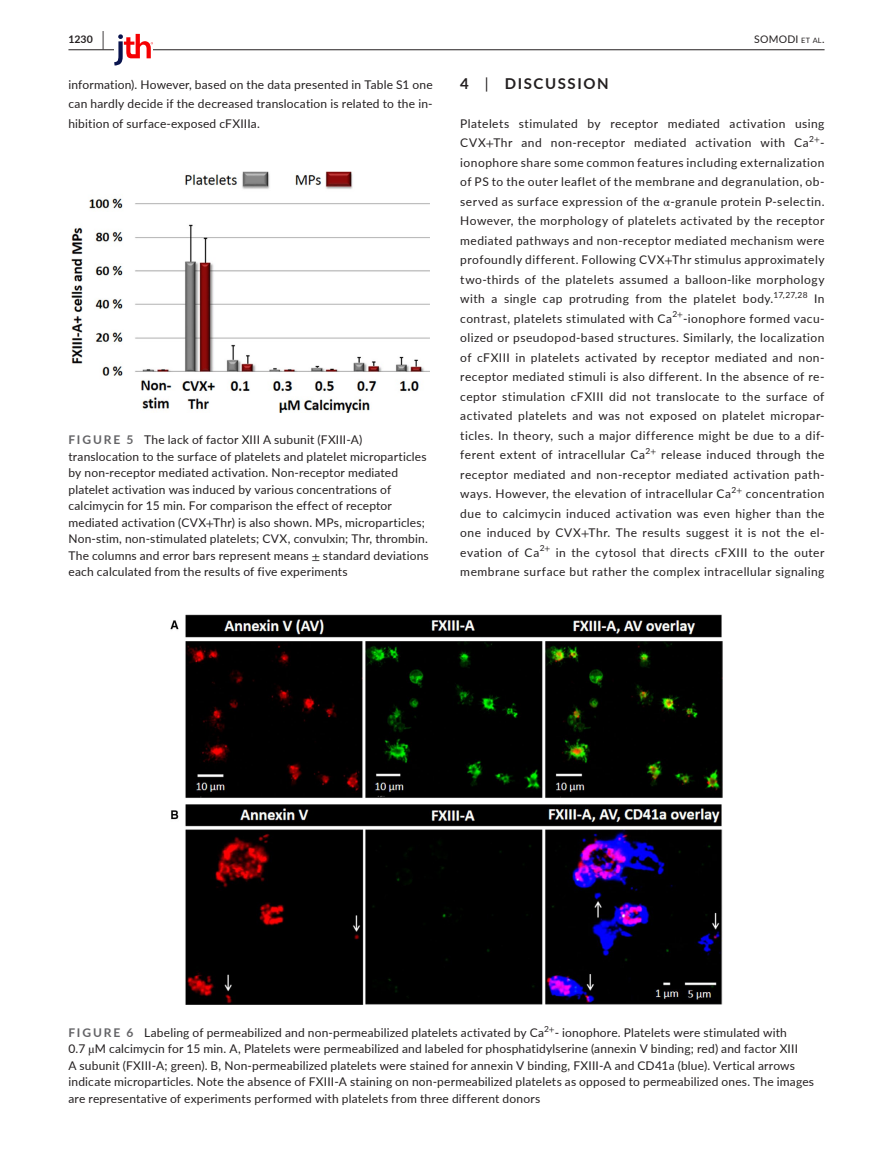
<style>
.page{position:relative;width:893px;height:1174px;background:#fff}
.page>*{position:absolute;margin:0;border:0;box-sizing:border-box;transform-origin:0 0}
.t1{font:700 15px "Lato";letter-spacing:.11em;color:#231f20}
.t2{font:12px/19.5px "Lato";letter-spacing:.015em;color:#231f20;text-align:justify}
.t3{font:12px/19.5px "Lato";letter-spacing:.04em;color:#231f20}
.t4{font:10.5px "Lato";letter-spacing:.02em;color:#231f20}
.t5{font:700 10.5px "Lato";color:#231f20}
.t6{font:8.4px "Lato";color:#231f20}
.s1{font-size:19.5px}
.s2{font-size:7.35px}
.s3{font-weight:400}
.s4{font-family:"STIX"}
.s5{font-weight:700;color:#636366}
</style>
<div class="page">
<hr style="left:68px;top:49px;width:756px;height:1px;background:#231f20">
<svg style="left:114px;top:34px;width:39px;height:31px"></svg>
<img style="left:72px;top:171px;width:357px;height:241px">
<img style="left:170px;top:614px;width:553px;height:390px">
<p class="t5" style="left:68px;top:31px;width:37px">1230 <span class="s1">|</span></p>
<p class="t4" style="left:754px;top:31px;width:72px">SOMODI <span class="s2">et al</span>.</p>
<p class="t2" style="left:68px;top:74px;width:366px">information). However, based on the data presented in Table S1 one can hardly decide if the decreased translocation is related to the in&shy;hibition of surface-exposed cFXIIIa.</p>
<p class="t1" style="left:460px;top:72px;width:150px">4 <span class="s3">|</span> DISCUSSION</p>
<p class="t3" style="left:460px;top:113px;width:366px">Platelets stimulated by receptor mediated activation using<br>CVX<span class="s4">+</span>Thr and non-receptor mediated activation with Ca</p>
<p class="t6" style="left:809px;top:133px;width:12px">2<span class="s4">+</span></p>
<p class="t2" style="left:460px;top:132px;width:366px;text-indent:360px">- ionophore share some common features including externalization of PS to the outer leaflet of the membrane and degranulation, ob&shy;served as surface expression of the <span class="s4">α</span>-granule protein P-selectin.<br>However, the morphology of platelets activated by the receptor mediated pathways and non-receptor mediated mechanism were profoundly different. Following CVX<span class="s4">+</span>Thr stimulus approximately two-thirds of the platelets assumed a balloon-like morphology with a single cap protruding from the platelet body.</p>
<p class="t6" style="left:773px;top:289px;width:36px">17,27,28</p>
<p class="t2" style="left:814px;top:288px;width:12px">In</p>
<p class="t2" style="left:68px;top:431px;width:362px;line-height:16.5px;text-align:left"><span class="s5">FIGURE 5</span> The lack of factor XIII A subunit (FXIII-A) translocation to the surface of platelets and platelet microparticles by non-receptor mediated activation. Non-receptor mediated platelet activation was induced by various concentrations of calcimycin for 15 min. For comparison the effect of receptor mediated activation (CVX<span class="s4">+</span>Thr) is also shown. MPs, microparticles; Non-stim, non-stimulated platelets; CVX, convulxin; Thr, thrombin.<br>The columns and error bars represent means <span class="s4">±</span> standard deviations each calculated from the results of five experiments</p>
<p class="t3" style="left:460px;top:308px;width:213px">contrast, platelets stimulated with Ca</p>
<p class="t6" style="left:672px;top:308px;width:12px">2<span class="s4">+</span></p>
<p class="t2" style="left:460px;top:308px;width:366px;text-indent:223px">-ionophore formed vacu&shy;olized or pseudopod-based structures. Similarly, the localization of cFXIII in platelets activated by receptor mediated and non&shy;receptor mediated stimuli is also different. In the absence of re&shy;ceptor stimulation cFXIII did not translocate to the surface of activated platelets and was not exposed on platelet micropar&shy;ticles. In theory, such a major difference might be due to a dif&shy;ferent extent of intracellular Ca</p>
<p class="t6" style="left:645px;top:445px;width:12px">2<span class="s4">+</span></p>
<p class="t2" style="left:460px;top:444px;width:366px;text-indent:201px">release induced through the receptor mediated and non-receptor mediated activation path&shy;ways. However, the elevation of intracellular Ca</p>
<p class="t6" style="left:732px;top:484px;width:12px">2<span class="s4">+</span></p>
<p class="t2" style="left:460px;top:483px;width:366px;text-indent:286px">concentration due to calcimycin induced activation was even higher than the one induced by CVX<span class="s4">+</span>Thr. The results suggest it is not the el&shy;evation of Ca</p>
<p class="t6" style="left:540px;top:542px;width:12px">2<span class="s4">+</span></p>
<p class="t3" style="left:460px;top:542px;width:366px;text-align:right">in the cytosol that directs cFXIII to the outer<br>membrane surface but rather the complex intracellular signaling</p>
<p class="t2" style="left:68px;top:1023px;width:747px;line-height:16.5px;text-align:left"><span class="s5">FIGURE 6</span> Labeling of permeabilized and non-permeabilized platelets activated by Ca<sup>2</sup><sup>+</sup>- ionophore. Platelets were stimulated with<br>0.7 <span class="s4">µ</span>M calcimycin for 15 min. A, Platelets were permeabilized and labeled for phosphatidylserine (annexin V binding; red) and factor XIII<br>A subunit (FXIII-A; green). B, Non-permeabilized platelets were stained for annexin V binding, FXIII-A and CD41a (blue). Vertical arrows indicate microparticles. Note the absence of FXIII-A staining on non-permeabilized platelets as opposed to permeabilized ones. The images are representative of experiments performed with platelets from three different donors</p>
</div>
